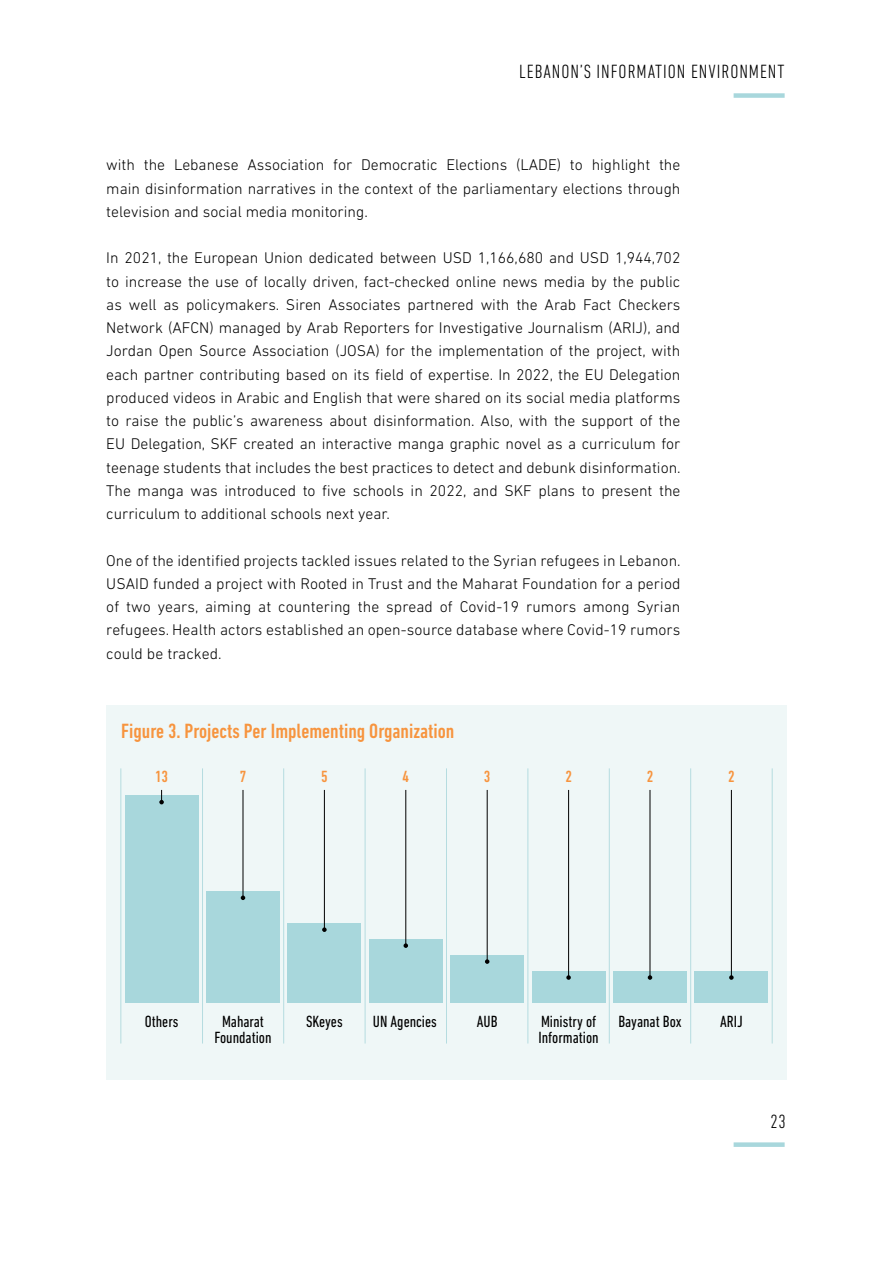
<style>
.page{position:relative;width:893px;height:1263px;background:#fff}
.page>*{position:absolute;margin:0;border:0;box-sizing:border-box;transform-origin:0 0}
.t1{font:500 condensed 21px "DIN Next LT Pro";color:#f7943e}
.t2{font:300 condensed 19.5px "DIN Next LT Pro";letter-spacing:.05em;color:#000}
.t3{font:condensed 16.5px/16.5px "DIN Next LT Pro";color:#000}
.t4{font:500 condensed 16.5px "DIN Next LT Pro";color:#f7943e}
.t5{font:300 15.75px/23.2px "DIN Next LT Pro";color:#000;text-align:justify}
</style>
<div class="page">
<div style="left:734px;top:1142px;width:51px;height:5px;background:#a8d7dc"></div>
<div style="left:734px;top:93px;width:51px;height:5px;background:#a8d7dc"></div>
<div style="left:106px;top:705px;width:681px;height:374px;background:#eff7f7"></div>
<hr style="left:202px;top:768px;width:1px;height:275px;background:#b5dce0">
<hr style="left:121px;top:768px;width:1px;height:275px;background:#b5dce0">
<hr style="left:283px;top:768px;width:1px;height:275px;background:#b5dce0">
<hr style="left:365px;top:768px;width:1px;height:275px;background:#b5dce0">
<hr style="left:446px;top:768px;width:1px;height:275px;background:#b5dce0">
<hr style="left:528px;top:768px;width:1px;height:275px;background:#b5dce0">
<hr style="left:609px;top:768px;width:1px;height:275px;background:#b5dce0">
<hr style="left:690px;top:768px;width:1px;height:275px;background:#b5dce0">
<hr style="left:772px;top:768px;width:1px;height:275px;background:#b5dce0">
<div style="left:695px;top:971px;width:73px;height:32px;background:#a8d7dc"></div>
<div style="left:613px;top:971px;width:74px;height:32px;background:#a8d7dc"></div>
<div style="left:532px;top:971px;width:73px;height:32px;background:#a8d7dc"></div>
<div style="left:451px;top:955px;width:73px;height:48px;background:#a8d7dc"></div>
<div style="left:369px;top:939px;width:73px;height:64px;background:#a8d7dc"></div>
<div style="left:288px;top:923px;width:73px;height:80px;background:#a8d7dc"></div>
<div style="left:206px;top:891px;width:74px;height:112px;background:#a8d7dc"></div>
<div style="left:125px;top:795px;width:73px;height:208px;background:#a8d7dc"></div>
<svg style="left:159px;top:790px;width:5px;height:14px"></svg>
<hr style="left:243px;top:790px;width:1px;height:108px;background:#000">
<svg style="left:241px;top:895px;width:4px;height:5px"></svg>
<hr style="left:324px;top:790px;width:1px;height:140px;background:#000">
<svg style="left:322px;top:927px;width:5px;height:5px"></svg>
<hr style="left:405px;top:790px;width:1px;height:156px;background:#000">
<svg style="left:404px;top:943px;width:4px;height:5px"></svg>
<hr style="left:487px;top:790px;width:1px;height:172px;background:#000">
<svg style="left:485px;top:959px;width:4px;height:5px"></svg>
<hr style="left:568px;top:790px;width:1px;height:188px;background:#000">
<svg style="left:566px;top:975px;width:5px;height:5px"></svg>
<hr style="left:650px;top:790px;width:1px;height:188px;background:#000">
<svg style="left:648px;top:975px;width:4px;height:5px"></svg>
<hr style="left:731px;top:790px;width:1px;height:188px;background:#000">
<svg style="left:729px;top:975px;width:5px;height:5px"></svg>
<p class="t2" style="left:519px;top:61px;width:267px">LEBANON’S INFORMATION ENVIRONMENT</p>
<p class="t5" style="left:106px;top:153px;width:576px">with the Lebanese Association for Democratic Elections (LADE) to highlight the main disinformation narratives in the context of the parliamentary elections through television and social media monitoring.</p>
<p class="t5" style="left:106px;top:246px;width:576px">In 2021, the European Union dedicated between USD 1,166,680 and USD 1,944,702 to increase the use of locally driven, fact-checked online news media by the public as well as policymakers. Siren Associates partnered with the Arab Fact Checkers Network (AFCN) managed by Arab Reporters for Investigative Journalism (ARIJ), and Jordan Open Source Association (JOSA) for the implementation of the project, with each partner contributing based on its field of expertise. In 2022, the EU Delegation produced videos in Arabic and English that were shared on its social media platforms to raise the public’s awareness about disinformation. Also, with the support of the EU Delegation, SKF created an interactive manga graphic novel as a curriculum for teenage students that includes the best practices to detect and debunk disinformation.<br>The manga was introduced to five schools in 2022, and SKF plans to present the curriculum to additional schools next year.</p>
<p class="t5" style="left:106px;top:548px;width:576px">One of the identified projects tackled issues related to the Syrian refugees in Lebanon.<br>USAID funded a project with Rooted in Trust and the Maharat Foundation for a period of two years, aiming at countering the spread of Covid-19 rumors among Syrian refugees. Health actors established an open-source database where Covid-19 rumors could be tracked.</p>
<h1 class="t1" style="left:121px;top:719px;width:335px">Figure 3. Projects Per Implementing Organization</h1>
<p class="t4" style="left:155px;top:767px;width:15px">13</p>
<p class="t4" style="left:240px;top:767px;width:8px">7</p>
<p class="t4" style="left:321px;top:767px;width:8px">5</p>
<p class="t4" style="left:403px;top:767px;width:8px">4</p>
<p class="t4" style="left:484px;top:767px;width:8px">3</p>
<p class="t4" style="left:565px;top:767px;width:8px">2</p>
<p class="t4" style="left:647px;top:767px;width:8px">2</p>
<p class="t4" style="left:728px;top:767px;width:8px">2</p>
<p class="t3" style="left:145px;top:1013px;width:35px">Others</p>
<p class="t3" style="left:222px;top:1013px;width:43px">Maharat</p>
<p class="t3" style="left:306px;top:1013px;width:38px">SKeyes</p>
<p class="t3" style="left:477px;top:1013px;width:22px">AUB</p>
<p class="t3" style="left:214px;top:1029px;width:59px">Foundation</p>
<p class="t3" style="left:373px;top:1013px;width:66px">UN Agencies</p>
<p class="t3" style="left:538px;top:1013px;width:62px">Ministry of<br>Information</p>
<p class="t3" style="left:618px;top:1013px;width:65px">Bayanat Box</p>
<p class="t3" style="left:720px;top:1013px;width:24px">ARIJ</p>
<p class="t2" style="left:770px;top:1110px;width:17px">23</p>
</div>
